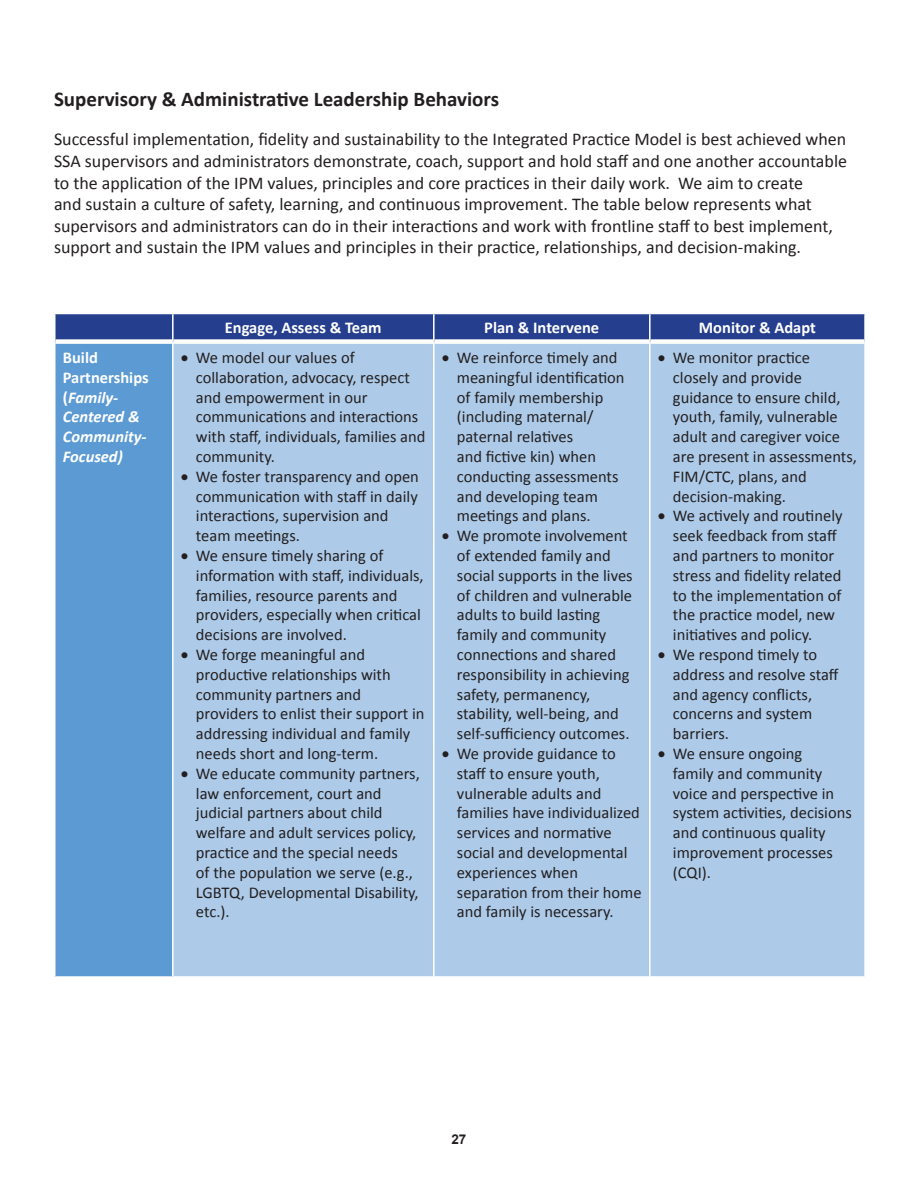
<style>
.page{position:relative;width:918px;height:1188px;background:#fff}
.page>*{position:absolute;margin:0;border:0;box-sizing:border-box;transform-origin:0 0}
.t1{font:700 21px "Calibri";color:#231f20}
.t2{font:18px/21.6px "Calibri";color:#231f20}
.t3{font:16.5px/19.8px "Calibri";color:#231f20}
.t4{font:italic 700 16.5px/19.8px "Calibri";color:#fff}
.t5{font:700 16.5px "Calibri";color:#fff}
.t6{font:700 13.5px "Arial";color:#231f20}
.s1{font-style:normal}
</style>
<div class="page">
<div style="left:56px;top:314px;width:808px;height:25px;background:#253f8e"></div>
<div style="left:55px;top:342px;width:118px;height:635px;background:#5c9ad3"></div>
<div style="left:174px;top:344px;width:690px;height:632px;background:#adcbe9"></div>
<div style="left:56px;top:339px;width:116px;height:5px;background:#fff"></div>
<hr style="left:172px;top:314px;width:2px;height:28px;background:#fff">
<hr style="left:433px;top:314px;width:2px;height:28px;background:#fff">
<hr style="left:649px;top:314px;width:2px;height:28px;background:#fff">
<hr style="left:54px;top:342px;width:2px;height:634px;background:#fff">
<hr style="left:172px;top:342px;width:2px;height:634px;background:#fff">
<hr style="left:433px;top:342px;width:2px;height:634px;background:#fff">
<hr style="left:649px;top:342px;width:2px;height:634px;background:#fff">
<hr style="left:54px;top:976px;width:119px;height:1px;background:#fff">
<p class="t1" style="left:54px;top:85px;width:447px">Supervisory &amp; Administrative Leadership Behaviors</p>
<p class="t2" style="left:54px;top:129px;width:795px">Successful implementation, fidelity and sustainability to the Integrated Practice Model is best achieved when SSA supervisors and administrators demonstrate, coach, support and hold staff and one another accountable to the application of the IPM values, principles and core practices in their daily work. We aim to create<br>and sustain a culture of safety, learning, and continuous improvement. The table below represents what supervisors and administrators can do in their interactions and work with frontline staff to best implement, support and sustain the IPM values and principles in their practice, relationships, and decision-making.</p>
<p class="t5" style="left:225px;top:317px;width:158px">Engage, Assess &amp; Team</p>
<p class="t5" style="left:484px;top:317px;width:116px">Plan &amp; Intervene</p>
<p class="t5" style="left:699px;top:317px;width:119px">Monitor &amp; Adapt</p>
<p class="t4" style="left:63px;top:348px;width:87px"><span class="s1">Build<br>Partnerships (</span>Family-<br>Centered &amp;<br>Community-<br>Focused)</p>
<p class="t3" style="left:196px;top:348px;width:231px;text-indent:-15px">• We model our values of collaboration, advocacy, respect and empowerment in our communications and interactions with staff, individuals, families and community.</p>
<p class="t3" style="left:196px;top:466px;width:225px;text-indent:-15px">• We foster transparency and open communication with staff in daily interactions, supervision and team meetings.</p>
<p class="t3" style="left:196px;top:546px;width:229px;text-indent:-15px">• We ensure timely sharing of information with staff, individuals, families, resource parents and providers, especially when critical decisions are involved.</p>
<p class="t3" style="left:196px;top:645px;width:230px;text-indent:-15px">• We forge meaningful and productive relationships with community partners and providers to enlist their support in addressing individual and family needs short and long-term.</p>
<p class="t3" style="left:196px;top:763px;width:225px;text-indent:-15px">• We educate community partners, law enforcement, court and judicial partners about child welfare and adult services policy, practice and the special needs<br>of the population we serve (e.g.,<br>LGBTQ, Developmental Disability, etc.).</p>
<p class="t3" style="left:457px;top:348px;width:169px;text-indent:-15px">• We reinforce timely and meaningful identification of family membership (including maternal/ paternal relatives<br>and fictive kin) when conducting assessments and developing team meetings and plans.</p>
<p class="t3" style="left:457px;top:526px;width:177px;text-indent:-15px">• We promote involvement of extended family and social supports in the lives of children and vulnerable adults to build lasting family and community connections and shared responsibility in achieving safety, permanency, stability, well-being, and self-sufficiency outcomes.</p>
<p class="t3" style="left:457px;top:744px;width:186px;text-indent:-15px">• We provide guidance to staff to ensure youth, vulnerable adults and families have individualized services and normative social and developmental experiences when separation from their home and family is necessary.</p>
<p class="t3" style="left:673px;top:348px;width:186px;text-indent:-15px">• We monitor practice closely and provide guidance to ensure child, youth, family, vulnerable adult and caregiver voice are present in assessments,<br>FIM/CTC, plans, and decision-making.</p>
<p class="t3" style="left:673px;top:506px;width:171px;text-indent:-15px">• We actively and routinely seek feedback from staff and partners to monitor stress and fidelity related to the implementation of the practice model, new initiatives and policy.</p>
<p class="t3" style="left:673px;top:645px;width:167px;text-indent:-15px">• We respond timely to address and resolve staff and agency conflicts, concerns and system barriers.</p>
<p class="t3" style="left:673px;top:744px;width:180px;text-indent:-15px">• We ensure ongoing<br>family and community voice and perspective in system activities, decisions and continuous quality improvement processes (CQI).</p>
<p class="t6" style="left:451px;top:1130px;width:17px">27</p>
</div>
